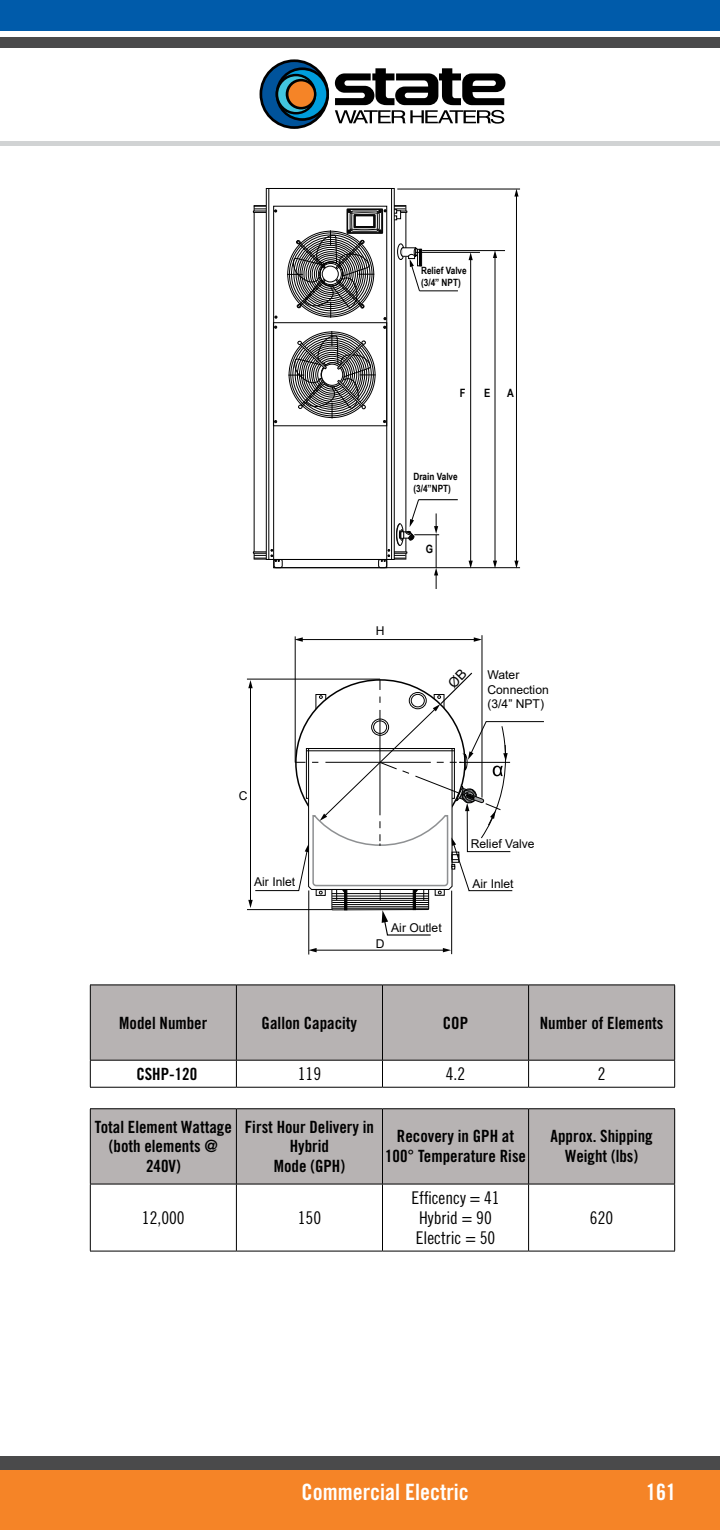
<style>
.page{position:relative;width:720px;height:1530px;background:#fff}
.page>*{position:absolute;margin:0;border:0;box-sizing:border-box;transform-origin:0 0}
.t1{font:22.5px "Trade Gothic LT Std Bd Cn 20";color:#fff}
.t2{font:17.5px/20px "Trade Gothic LT Std Cn 18";color:#000}
.t3{font:17px/20px "Trade Gothic LT Std Bd Cn 20";color:#000;text-align:center}
.t4{font:12.25px/14.5px "Arial";color:#000}
.t5{font:700 11.5px "Arial Narrow";color:#000}
.t6{font:700 10px/12px "Arial Narrow";color:#000}
</style>
<div class="page">
<div style="left:0;top:1470px;width:720px;height:60px;background:#f58427"></div>
<div style="left:0;top:1456px;width:720px;height:14px;background:#4a4a4b"></div>
<div style="left:0;top:37px;width:720px;height:10px;background:#4a4a4b"></div>
<div style="left:0;top:0;width:720px;height:31px;background:#005baa"></div>
<svg style="left:335px;top:68px;width:170px;height:56px"></svg>
<svg style="left:260px;top:59px;width:69px;height:70px"></svg>
<div style="left:262px;top:62px;width:64px;height:64px;background:#00539b;border-radius:50%"></div>
<svg style="left:276px;top:67px;width:53px;height:54px"></svg>
<div style="left:278px;top:70px;width:48px;height:48px;background:#009ddc;border-radius:50%"></div>
<svg style="left:276px;top:74px;width:40px;height:40px"></svg>
<svg style="left:278px;top:76px;width:36px;height:36px"></svg>
<div style="left:286px;top:79px;width:30px;height:30px;background:#000;border-radius:50%"></div>
<div style="left:288px;top:81px;width:26px;height:26px;background:#f58427;border-radius:50%"></div>
<hr style="left:0;top:141px;width:720px;height:4px;background:#d1d3d4">
<hr style="left:90px;top:984px;width:147px;height:1px;background:#000">
<hr style="left:90px;top:1087px;width:147px;height:1px;background:#000">
<hr style="left:237px;top:984px;width:146px;height:1px;background:#000">
<hr style="left:382px;top:984px;width:147px;height:1px;background:#000">
<hr style="left:529px;top:984px;width:146px;height:1px;background:#000">
<svg style="left:90px;top:985px;width:585px;height:102px"></svg>
<hr style="left:237px;top:1087px;width:146px;height:1px;background:#000">
<hr style="left:382px;top:1087px;width:147px;height:1px;background:#000">
<hr style="left:529px;top:1087px;width:146px;height:1px;background:#000">
<svg style="left:91px;top:1109px;width:583px;height:142px"></svg>
<hr style="left:90px;top:1108px;width:147px;height:1px;background:#000">
<hr style="left:90px;top:1109px;width:1px;height:75px;background:#000">
<hr style="left:236px;top:1109px;width:1px;height:75px;background:#000">
<hr style="left:90px;top:1184px;width:147px;height:1px;background:#000">
<hr style="left:90px;top:1184px;width:1px;height:67px;background:#000">
<hr style="left:236px;top:1184px;width:1px;height:67px;background:#000">
<hr style="left:90px;top:1251px;width:147px;height:1px;background:#000">
<hr style="left:237px;top:1108px;width:146px;height:1px;background:#000">
<hr style="left:382px;top:1108px;width:147px;height:1px;background:#000">
<hr style="left:382px;top:1109px;width:1px;height:75px;background:#000">
<hr style="left:529px;top:1108px;width:146px;height:1px;background:#000">
<hr style="left:528px;top:1109px;width:1px;height:75px;background:#000">
<hr style="left:674px;top:1109px;width:1px;height:75px;background:#000">
<hr style="left:237px;top:1184px;width:146px;height:1px;background:#000">
<hr style="left:382px;top:1184px;width:147px;height:1px;background:#000">
<hr style="left:382px;top:1184px;width:1px;height:67px;background:#000">
<hr style="left:529px;top:1184px;width:146px;height:1px;background:#000">
<hr style="left:528px;top:1184px;width:1px;height:67px;background:#000">
<hr style="left:674px;top:1184px;width:1px;height:67px;background:#000">
<hr style="left:237px;top:1251px;width:146px;height:1px;background:#000">
<hr style="left:382px;top:1251px;width:147px;height:1px;background:#000">
<hr style="left:529px;top:1251px;width:146px;height:1px;background:#000">
<hr style="left:274px;top:567px;width:246px;height:1px;background:#000">
<hr style="left:254px;top:558px;width:152px;height:1px;background:#000">
<div style="left:253px;top:551px;width:154px;height:3px;border:1px solid #000"></div>
<hr style="left:254px;top:555px;width:152px;height:1px;background:#000">
<hr style="left:254px;top:206px;width:152px;height:1px;background:#000">
<div style="left:253px;top:211px;width:154px;height:2px;border:1px solid #000"></div>
<hr style="left:254px;top:208px;width:152px;height:1px;background:#000">
<div style="left:397px;top:244px;width:7px;height:16px;border:1px solid #000;border-radius:50%"></div>
<div style="left:417px;top:249px;width:5px;height:17px;border:1px solid #000"></div>
<div style="left:393px;top:210px;width:8px;height:9px;border:1px solid #000"></div>
<svg style="left:395px;top:209px;width:2px;height:11px"></svg>
<div style="left:378px;top:559px;width:9px;height:9px;border:1px solid #000;border-radius:2px"></div>
<div style="left:274px;top:559px;width:9px;height:9px;border:1px solid #000;border-radius:2px"></div>
<div style="left:266px;top:188px;width:129px;height:372px;border:1px solid #000"></div>
<div style="left:269px;top:188px;width:123px;height:371px;background:#fff"></div>
<div style="left:268px;top:188px;width:124px;height:372px;border:1px solid #000"></div>
<svg style="left:271px;top:549px;width:9px;height:13px"></svg>
<svg style="left:381px;top:549px;width:9px;height:13px"></svg>
<div style="left:273px;top:206px;width:114px;height:362px;border:1px solid #000"></div>
<div style="left:347px;top:209px;width:36px;height:24px;border:1px solid #080808"></div>
<div style="left:347px;top:209px;width:35px;height:24px;border:1px solid #080808"></div>
<svg style="left:287px;top:210px;width:99px;height:110px"></svg>
<div style="left:273px;top:322px;width:114px;height:104px;border:1px solid #000"></div>
<svg style="left:288px;top:331px;width:88px;height:87px"></svg>
<hr style="left:470px;top:259px;width:1px;height:303px;background:#000">
<svg style="left:469px;top:253px;width:4px;height:7px"></svg>
<svg style="left:469px;top:561px;width:4px;height:7px"></svg>
<hr style="left:397px;top:189px;width:123px;height:1px;background:#000">
<hr style="left:419px;top:499px;width:39px;height:1px;background:#000">
<svg style="left:396px;top:499px;width:43px;height:47px"></svg>
<svg style="left:434px;top:568px;width:4px;height:21px"></svg>
<hr style="left:416px;top:252px;width:64px;height:1px;background:#000">
<hr style="left:422px;top:250px;width:83px;height:1px;background:#000">
<hr style="left:436px;top:535px;width:1px;height:33px;background:#000">
<hr style="left:495px;top:257px;width:1px;height:305px;background:#000">
<svg style="left:493px;top:250px;width:4px;height:8px"></svg>
<svg style="left:493px;top:561px;width:4px;height:7px"></svg>
<hr style="left:516px;top:195px;width:1px;height:367px;background:#000">
<svg style="left:514px;top:189px;width:5px;height:8px"></svg>
<svg style="left:514px;top:561px;width:5px;height:7px"></svg>
<hr style="left:419px;top:290px;width:39px;height:1px;background:#000">
<svg style="left:400px;top:247px;width:21px;height:45px"></svg>
<hr style="left:482px;top:635px;width:1px;height:163px;background:#000">
<hr style="left:247px;top:679px;width:133px;height:1px;background:#000">
<hr style="left:295px;top:636px;width:1px;height:127px;background:#000">
<hr style="left:301px;top:639px;width:174px;height:1px;background:#000">
<svg style="left:295px;top:637px;width:8px;height:5px"></svg>
<svg style="left:474px;top:637px;width:8px;height:5px"></svg>
<hr style="left:247px;top:909px;width:85px;height:1px;background:#000">
<hr style="left:308px;top:890px;width:1px;height:65px;background:#000">
<hr style="left:451px;top:891px;width:1px;height:63px;background:#000">
<hr style="left:315px;top:950px;width:129px;height:1px;background:#000">
<svg style="left:308px;top:948px;width:9px;height:4px"></svg>
<svg style="left:443px;top:948px;width:8px;height:4px"></svg>
<svg style="left:248px;top:669px;width:296px;height:267px"></svg>
<p class="t6" style="left:421px;top:264px;width:47px">Relief Valve (3/4” NPT)</p>
<p class="t5" style="left:460px;top:385px;width:7px">F</p>
<p class="t5" style="left:484px;top:385px;width:8px">E</p>
<p class="t5" style="left:507px;top:385px;width:8px">A</p>
<p class="t6" style="left:413px;top:470px;width:46px">Drain Valve (3/4”NPT)</p>
<p class="t4" style="left:239px;top:788px;width:10px">C</p>
<p class="t4" style="left:254px;top:874px;width:43px">Air Inlet</p>
<p class="t4" style="left:376px;top:624px;width:10px">H</p>
<p class="t5" style="left:426px;top:541px;width:9px">G</p>
<p class="t4" style="left:487px;top:668px;width:63px">Water<br>Connection (3/4” NPT)</p>
<p class="t4" style="left:391px;top:920px;width:52px">Air Outlet</p>
<p class="t4" style="left:376px;top:936px;width:10px">D</p>
<p class="t4" style="left:471px;top:836px;width:65px">Relief Valve</p>
<p class="t4" style="left:473px;top:877px;width:43px">Air Inlet</p>
<p class="t3" style="left:119px;top:1012px;width:90px">Model Number</p>
<p class="t3" style="left:262px;top:1012px;width:97px">Gallon Capacity</p>
<p class="t3" style="left:443px;top:1012px;width:27px">COP</p>
<p class="t3" style="left:540px;top:1012px;width:125px">Number of Elements</p>
<p class="t3" style="left:136px;top:1064px;width:62px">CSHP-120</p>
<p class="t2" style="left:298px;top:1064px;width:25px">119</p>
<p class="t2" style="left:446px;top:1064px;width:21px">4.2</p>
<p class="t2" style="left:598px;top:1064px;width:9px">2</p>
<p class="t3" style="left:95px;top:1116px;width:139px">Total Element Wattage (both elements @<br>240V)</p>
<p class="t3" style="left:245px;top:1116px;width:131px">First Hour Delivery in<br>Hybrid<br>Mode (GPH)</p>
<p class="t3" style="left:385px;top:1126px;width:143px">Recovery in GPH at<br>100° Temperature Rise</p>
<p class="t3" style="left:551px;top:1126px;width:104px">Approx. Shipping<br>Weight (lbs)</p>
<p class="t2" style="left:142px;top:1207px;width:44px">12,000</p>
<p class="t2" style="left:298px;top:1207px;width:25px">150</p>
<p class="t2" style="left:411px;top:1187px;width:90px">Efficency = 41<br>Hybrid = 90<br>Electric = 50</p>
<p class="t2" style="left:590px;top:1207px;width:25px">620</p>
<h1 class="t1" style="left:302px;top:1478px;width:169px">Commercial Electric</h1>
<h1 class="t1" style="left:646px;top:1479px;width:31px">161</h1>
</div>
